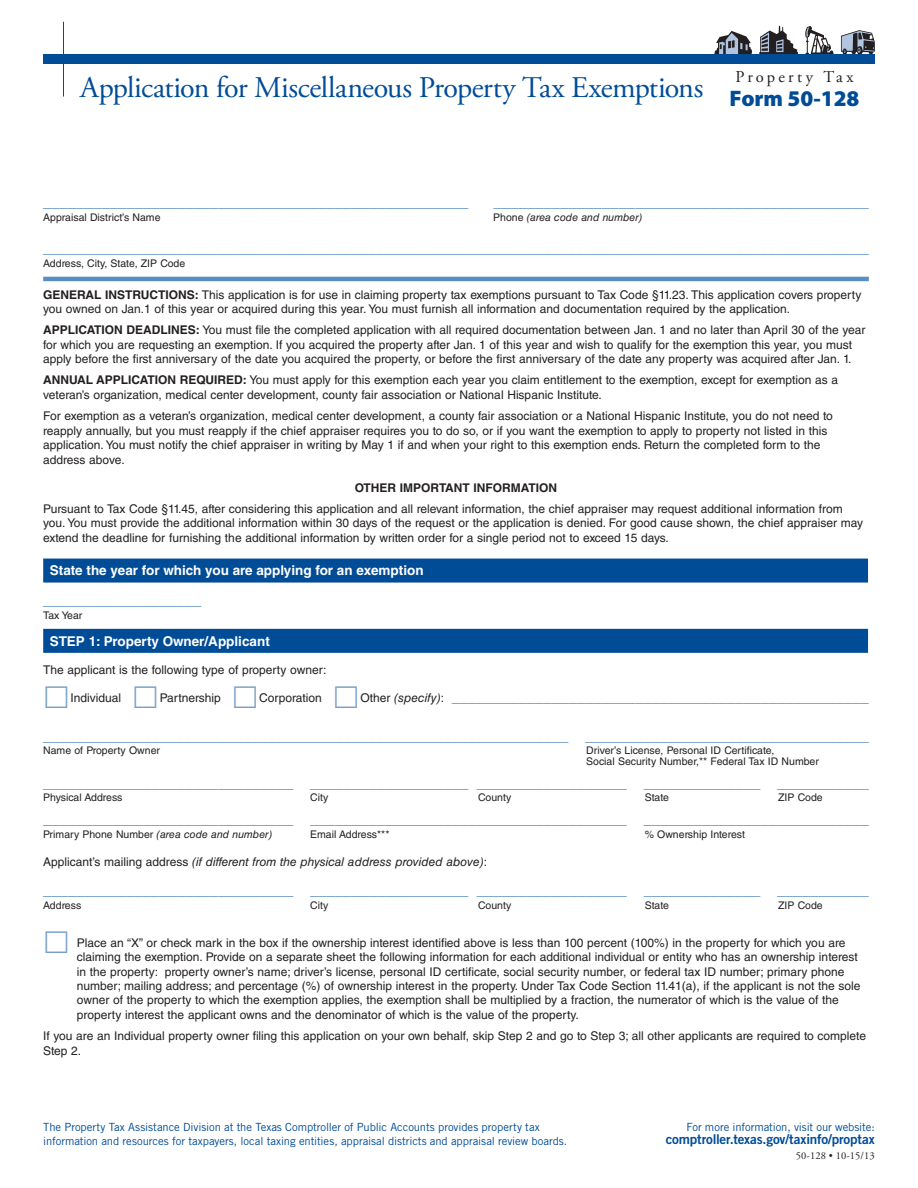
<style>
.page{position:relative;width:918px;height:1188px;background:#fff}
.page>*{position:absolute;margin:0;border:0;box-sizing:border-box;transform-origin:0 0}
.t1{font:30px "Adobe Garamond Pro";letter-spacing:-.02em;color:#004c97}
.t2{font:900 22.5px "Myriad Pro";color:#004c97}
.t3{font:16.5px "Adobe Garamond Pro";letter-spacing:.185em;color:#231f20}
.t4{font:15px "Helvetica LT Std";color:#598ec1}
.t5{font:700 13.5px "Helvetica LT Std";color:#fff}
.t6{font:13.5px "Trade Gothic LT Std Bd 2";letter-spacing:-.01em;color:#004c97}
.t7{font:12px/14.4px "Helvetica LT Std";color:#231f20}
.t8{font:italic 12px "Helvetica LT Std";color:#231f20}
.t9{font:700 12px "Helvetica LT Std";color:#231f20}
.t10{font:11.25px/13.5px "Trade Gothic LT Std";letter-spacing:-.005em;color:#004c97}
.t11{font:10.5px/10.5px "Helvetica LT Std";color:#231f20}
.t12{font:italic 10.5px "Helvetica LT Std";color:#231f20}
.t13{font:10.5px "Adobe Garamond Pro";letter-spacing:.01em;color:#231f20}
.s1{font-style:normal}
.s2{font-weight:700}
.s3{font-size:12px;color:#231f20}
.s4{font-style:italic;font-size:12px;color:#231f20}
</style>
<div class="page">
<svg style="left:759px;top:26px;width:39px;height:28px"></svg>
<svg style="left:714px;top:31px;width:38px;height:23px"></svg>
<svg style="left:805px;top:26px;width:29px;height:28px"></svg>
<svg style="left:841px;top:30px;width:34px;height:24px"></svg>
<div style="left:43px;top:54px;width:832px;height:10px;background:#004c97"></div>
<hr style="left:63px;top:22px;width:1px;height:75px;background:#004c97">
<hr style="left:43px;top:277px;width:826px;height:4px;background:#598ec1">
<div style="left:43px;top:559px;width:825px;height:24px;background:#004c97"></div>
<div style="left:43px;top:629px;width:825px;height:24px;background:#004c97"></div>
<h1 class="t1" style="left:80px;top:69px;width:625px">Application for Miscellaneous Property Tax Exemptions</h1>
<p class="t3" style="left:735px;top:67px;width:120px">Property Tax</p>
<p class="t2" style="left:730px;top:86px;width:131px">Form 50-128</p>
<p class="t4" style="left:43px;top:193px;width:427px">___________________________________________________</p>
<p class="t4" style="left:494px;top:193px;width:377px">_____________________________________________</p>
<p class="t11" style="left:43px;top:212px;width:119px">Appraisal District’s Name</p>
<p class="t12" style="left:493px;top:211px;width:151px"><span class="s1">Phone</span> (area code and number)</p>
<p class="t4" style="left:43px;top:239px;width:827px">___________________________________________________________________________________________________</p>
<p class="t11" style="left:43px;top:258px;width:144px">Address, City, State, ZIP Code</p>
<p class="t7" style="left:43px;top:287px;width:820px"><span class="s2">GENERAL INSTRUCTIONS:</span> This application is for use in claiming property tax exemptions pursuant to Tax Code §11.23. This application covers property you owned on Jan.1 of this year or acquired during this year. You must furnish all information and documentation required by the application.</p>
<p class="t7" style="left:43px;top:323px;width:824px"><span class="s2">APPLICATION DEADLINES:</span> You must file the completed application with all required documentation between Jan. 1 and no later than April 30 of the year for which you are requesting an exemption. If you acquired the property after Jan. 1 of this year and wish to qualify for the exemption this year, you must apply before the first anniversary of the date you acquired the property, or before the first anniversary of the date any property was acquired after Jan. 1.</p>
<p class="t7" style="left:43px;top:373px;width:796px"><span class="s2">ANNUAL APPLICATION REQUIRED:</span> You must apply for this exemption each year you claim entitlement to the exemption, except for exemption as a veteran’s organization, medical center development, county fair association or National Hispanic Institute.</p>
<p class="t7" style="left:43px;top:409px;width:791px">For exemption as a veteran’s organization, medical center development, a county fair association or a National Hispanic Institute, you do not need to reapply annually, but you must reapply if the chief appraiser requires you to do so, or if you want the exemption to apply to property not listed in this</p>
<p class="t7" style="left:43px;top:452px;width:83px">address above.</p>
<p class="t7" style="left:43px;top:438px;width:779px">application. You must notify the chief appraiser in writing by May 1 if and when your right to this exemption ends. Return the completed form to the</p>
<h2 class="t9" style="left:355px;top:480px;width:204px">OTHER IMPORTANT INFORMATION</h2>
<p class="t7" style="left:43px;top:501px;width:821px">Pursuant to Tax Code §11.45, after considering this application and all relevant information, the chief appraiser may request additional information from you. You must provide the additional information within 30 days of the request or the application is denied. For good cause shown, the chief appraiser may extend the deadline for furnishing the additional information by written order for a single period not to exceed 15 days.</p>
<h3 class="t5" style="left:50px;top:562px;width:375px">State the year for which you are applying for an exemption</h3>
<p class="t4" style="left:43px;top:591px;width:160px">___________________</p>
<p class="t11" style="left:43px;top:610px;width:41px">Tax Year</p>
<h3 class="t5" style="left:50px;top:633px;width:221px">STEP 1: Property Owner/Applicant</h3>
<p class="t7" style="left:43px;top:662px;width:285px">The applicant is the following type of property owner:</p>
<p class="t7" style="left:71px;top:690px;width:52px">Individual</p>
<p class="t7" style="left:160px;top:690px;width:63px">Partnership</p>
<p class="t7" style="left:259px;top:690px;width:64px">Corporation</p>
<p class="t4" style="left:360px;top:688px;width:510px"><span class="s3">Other</span> <span class="s4">(specify)</span><span class="s3">:</span> __________________________________________________</p>
<p class="t4" style="left:43px;top:727px;width:827px">_______________________________________________________________ __________________________________</p>
<p class="t11" style="left:43px;top:745px;width:118px">Name of Property Owner</p>
<p class="t11" style="left:586px;top:745px;width:234px">Driver’s License, Personal ID Certificate,<br>Social Security Number,** Federal Tax ID Number</p>
<p class="t11" style="left:43px;top:792px;width:81px">Physical Address</p>
<p class="t11" style="left:310px;top:792px;width:20px">City</p>
<p class="t11" style="left:478px;top:792px;width:35px">County</p>
<p class="t11" style="left:645px;top:792px;width:26px">State</p>
<p class="t11" style="left:778px;top:792px;width:46px">ZIP Code</p>
<p class="t4" style="left:43px;top:810px;width:585px">______________________________ ______________________________________</p>
<p class="t12" style="left:43px;top:828px;width:231px"><span class="s1">Primary Phone Number</span> (area code and number)</p>
<p class="t11" style="left:310px;top:829px;width:81px">Email Address***</p>
<p class="t11" style="left:645px;top:829px;width:102px">% Ownership Interest</p>
<p class="t4" style="left:43px;top:774px;width:827px">______________________________ ___________________ __________________ ______________ ___________</p>
<p class="t4" style="left:644px;top:810px;width:227px">___________________________</p>
<p class="t8" style="left:43px;top:855px;width:445px"><span class="s1">Applicant’s mailing address</span> (if different from the physical address provided above)<span class="s1">:</span></p>
<p class="t4" style="left:43px;top:881px;width:827px">______________________________ ___________________ __________________ ______________ ___________</p>
<p class="t11" style="left:43px;top:900px;width:40px">Address</p>
<p class="t11" style="left:310px;top:900px;width:20px">City</p>
<p class="t11" style="left:478px;top:900px;width:35px">County</p>
<p class="t11" style="left:645px;top:900px;width:26px">State</p>
<p class="t11" style="left:778px;top:900px;width:46px">ZIP Code</p>
<p class="t7" style="left:77px;top:935px;width:782px">Place an “X” or check mark in the box if the ownership interest identified above is less than 100 percent (100%) in the property for which you are claiming the exemption. Provide on a separate sheet the following information for each additional individual or entity who has an ownership interest</p>
<p class="t7" style="left:77px;top:979px;width:785px">number; mailing address; and percentage (%) of ownership interest in the property. Under Tax Code Section 11.41(a), if the applicant is not the sole</p>
<p class="t7" style="left:77px;top:964px;width:769px">in the property: property owner’s name; driver’s license, personal ID certificate, social security number, or federal tax ID number; primary phone</p>
<p class="t7" style="left:77px;top:993px;width:763px">owner of the property to which the exemption applies, the exemption shall be multiplied by a fraction, the numerator of which is the value of the property interest the applicant owns and the denominator of which is the value of the property.</p>
<p class="t7" style="left:43px;top:1029px;width:824px">If you are an Individual property owner filing this application on your own behalf, skip Step 2 and go to Step 3; all other applicants are required to complete<br>Step 2.</p>
<p class="t10" style="left:43px;top:1120px;width:526px">The Property Tax Assistance Division at the Texas Comptroller of Public Accounts provides property tax information and resources for taxpayers, local taxing entities, appraisal districts and appraisal review boards.</p>
<p class="t10" style="left:686px;top:1120px;width:190px">For more information, visit our website:</p>
<p class="t6" style="left:666px;top:1131px;width:211px">comptroller.texas.gov/taxinfo/proptax</p>
<p class="t13" style="left:796px;top:1149px;width:80px">50-128 • 10-15/13</p>
</div>
